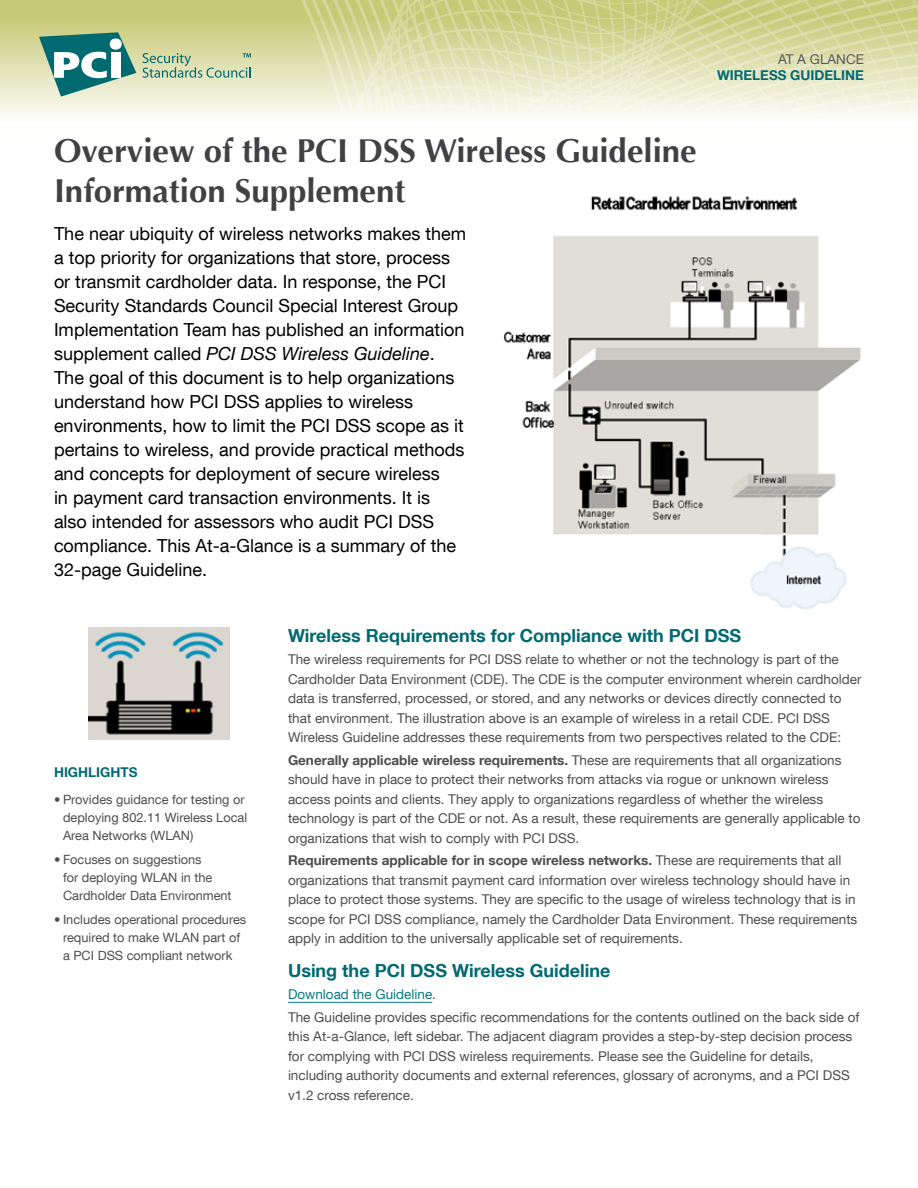
<style>
.page{position:relative;width:918px;height:1188px;background:#fff}
.page>*{position:absolute;margin:0;border:0;box-sizing:border-box;transform-origin:0 0}
.t1{font:700 33px/39.6px "Optima";color:#414042}
.t2{font:18px/24px "Helvetica Neue LT Com";color:#000}
.t3{font:700 18px "Helvetica Neue LT Com";color:#006a71}
.t4{font:13.5px/19.5px "Helvetica Neue LT Com";color:#4d4d4f}
.t5{font:700 13.5px "Helvetica Neue LT Com";color:#006a71}
.t6{font:13.5px "Helvetica Neue LT Com";color:#58595b}
.t7{font:12.75px/18px "Helvetica Neue LT Com";color:#4d4d4f}
.s1{font-style:italic}
.s2{font-weight:700}
.s3{color:#067b82}
</style>
<div class="page">
<div style="left:0;top:0;width:918px;height:138px;background:linear-gradient(to bottom,#c1c267,#fff)"></div>
<svg style="left:235px;top:0;width:683px;height:138px"></svg>
<svg style="left:39px;top:32px;width:97px;height:65px"></svg>
<svg style="left:143px;top:53px;width:108px;height:25px;background:#b8cba6"></svg>
<img style="left:503px;top:196px;width:358px;height:414px">
<hr style="left:288px;top:1002px;width:144px;height:1px;background:#067b82">
<img style="left:88px;top:628px;width:141px;height:112px">
<p class="t6" style="left:778px;top:51px;width:87px">AT A GLANCE</p>
<p class="t5" style="left:717px;top:67px;width:148px">WIRELESS GUIDELINE</p>
<h1 class="t1" style="left:54px;top:132px;width:644px">Overview of the PCI DSS Wireless Guideline<br>Information Supplement</h1>
<p class="t2" style="left:54px;top:221px;width:414px">The near ubiquity of wireless networks makes them a top priority for organizations that store, process or transmit cardholder data. In response, the PCI Security Standards Council Special Interest Group Implementation Team has published an information supplement called <span class="s1">PCI DSS Wireless Guideline</span>.<br>The goal of this document is to help organizations understand how PCI DSS applies to wireless environments, how to limit the PCI DSS scope as it pertains to wireless, and provide practical methods and concepts for deployment of secure wireless<br>in payment card transaction environments. It is also intended for assessors who audit PCI DSS compliance. This At-a-Glance is a summary of the 32-page Guideline.</p>
<p class="t5" style="left:54px;top:764px;width:85px">HIGHLIGHTS</p>
<p class="t7" style="left:63px;top:790px;width:186px;text-indent:-9px">• Provides guidance for testing or deploying 802.11 Wireless Local<br>Area Networks (WLAN)</p>
<p class="t7" style="left:63px;top:850px;width:170px;text-indent:-9px">• Focuses on suggestions<br>for deploying WLAN in the<br>Cardholder Data Environment</p>
<p class="t7" style="left:54px;top:910px;width:194px;text-align:center">• Includes operational procedures required to make WLAN part of<br>a PCI DSS compliant network</p>
<h2 class="t3" style="left:288px;top:624px;width:455px">Wireless Requirements for Compliance with PCI DSS</h2>
<p class="t4" style="left:288px;top:649px;width:575px">The wireless requirements for PCI DSS relate to whether or not the technology is part of the Cardholder Data Environment (CDE). The CDE is the computer environment wherein cardholder data is transferred, processed, or stored, and any networks or devices directly connected to that environment. The illustration above is an example of wireless in a retail CDE. PCI DSS Wireless Guideline addresses these requirements from two perspectives related to the CDE:</p>
<p class="t4" style="left:288px;top:750px;width:574px"><span class="s2">Generally applicable wireless requirements.</span> These are requirements that all organizations should have in place to protect their networks from attacks via rogue or unknown wireless access points and clients. They apply to organizations regardless of whether the wireless technology is part of the CDE or not. As a result, these requirements are generally applicable to organizations that wish to comply with PCI DSS.</p>
<p class="t4" style="left:288px;top:850px;width:571px"><span class="s2">Requirements applicable for in scope wireless networks.</span> These are requirements that all organizations that transmit payment card information over wireless technology should have in place to protect those systems. They are specific to the usage of wireless technology that is in scope for PCI DSS compliance, namely the Cardholder Data Environment. These requirements apply in addition to the universally applicable set of requirements.</p>
<h2 class="t3" style="left:288px;top:959px;width:324px">Using the PCI DSS Wireless Guideline</h2>
<p class="t4" style="left:288px;top:983px;width:573px;line-height:22.5px"><span class="s3">Download the Guideline</span>.<br>The Guideline provides specific recommendations for the contents outlined on the back side of</p>
<p class="t4" style="left:288px;top:1026px;width:566px">this At-a-Glance, left sidebar. The adjacent diagram provides a step-by-step decision process for complying with PCI DSS wireless requirements. Please see the Guideline for details, including authority documents and external references, glossary of acronyms, and a PCI DSS v1.2 cross reference.</p>
</div>
